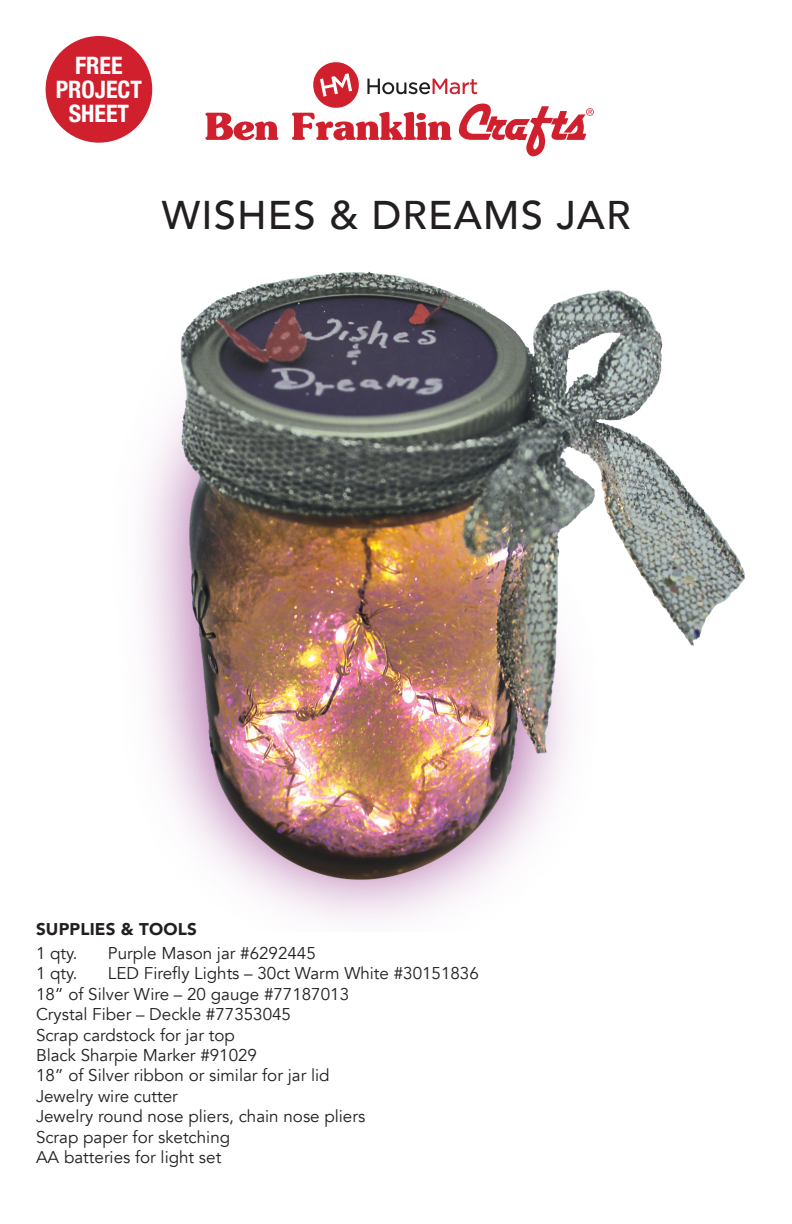
<style>
.page{position:relative;width:792px;height:1224px;background:#fff}
.page>*{position:absolute;margin:0;border:0;box-sizing:border-box;transform-origin:0 0}
.PRJT{font:500 40px "Avenir";letter-spacing:.03em;color:#231f20}
.t1{font:700 condensed 24px/24px "Helvetica Neue";color:#fff;text-align:center}
.body{font:17px "Avenir";color:#231f20}
.body-2{font:900 17px "Avenir";letter-spacing:.01em;color:#231f20}
</style>
<div class="page">
<img style="left:143px;top:271px;width:602px;height:651px">
<div style="left:46px;top:36px;width:106px;height:107px;background:#d0202e;border-radius:50%"></div>
<svg style="left:292px;top:62px;width:302px;height:95px"></svg>
<svg style="left:205px;top:113px;width:73px;height:27px"></svg>
<h2 class="t1" style="left:56px;top:53px;width:88px">FREE<br>PROJECT<br>SHEET</h2>
<p class="PRJT" style="left:162px;top:180px;width:471px">WISHES &amp; DREAMS JAR</p>
<p class="body-2" style="left:36px;top:915px;width:162px">SUPPLIES &amp; TOOLS</p>
<p class="body" style="left:36px;top:943px;width:43px">1 qty.</p>
<p class="body" style="left:108px;top:943px;width:209px">Purple Mason jar #6292445</p>
<p class="body" style="left:36px;top:963px;width:43px">1 qty.</p>
<p class="body" style="left:108px;top:963px;width:372px">LED Firefly Lights – 30ct Warm White #30151836</p>
<p class="body" style="left:36px;top:984px;width:315px">18” of Silver Wire – 20 gauge #77187013</p>
<p class="body" style="left:36px;top:1004px;width:257px">Crystal Fiber – Deckle #77353045</p>
<p class="body" style="left:36px;top:1025px;width:200px">Scrap cardstock for jar top</p>
<p class="body" style="left:36px;top:1045px;width:223px">Black Sharpie Marker #91029</p>
<p class="body" style="left:36px;top:1065px;width:295px">18” of Silver ribbon or similar for jar lid</p>
<p class="body" style="left:36px;top:1086px;width:143px">Jewelry wire cutter</p>
<p class="body" style="left:36px;top:1106px;width:331px">Jewelry round nose pliers, chain nose pliers</p>
<p class="body" style="left:36px;top:1127px;width:196px">Scrap paper for sketching</p>
<p class="body" style="left:36px;top:1147px;width:187px">AA batteries for light set</p>
</div>
